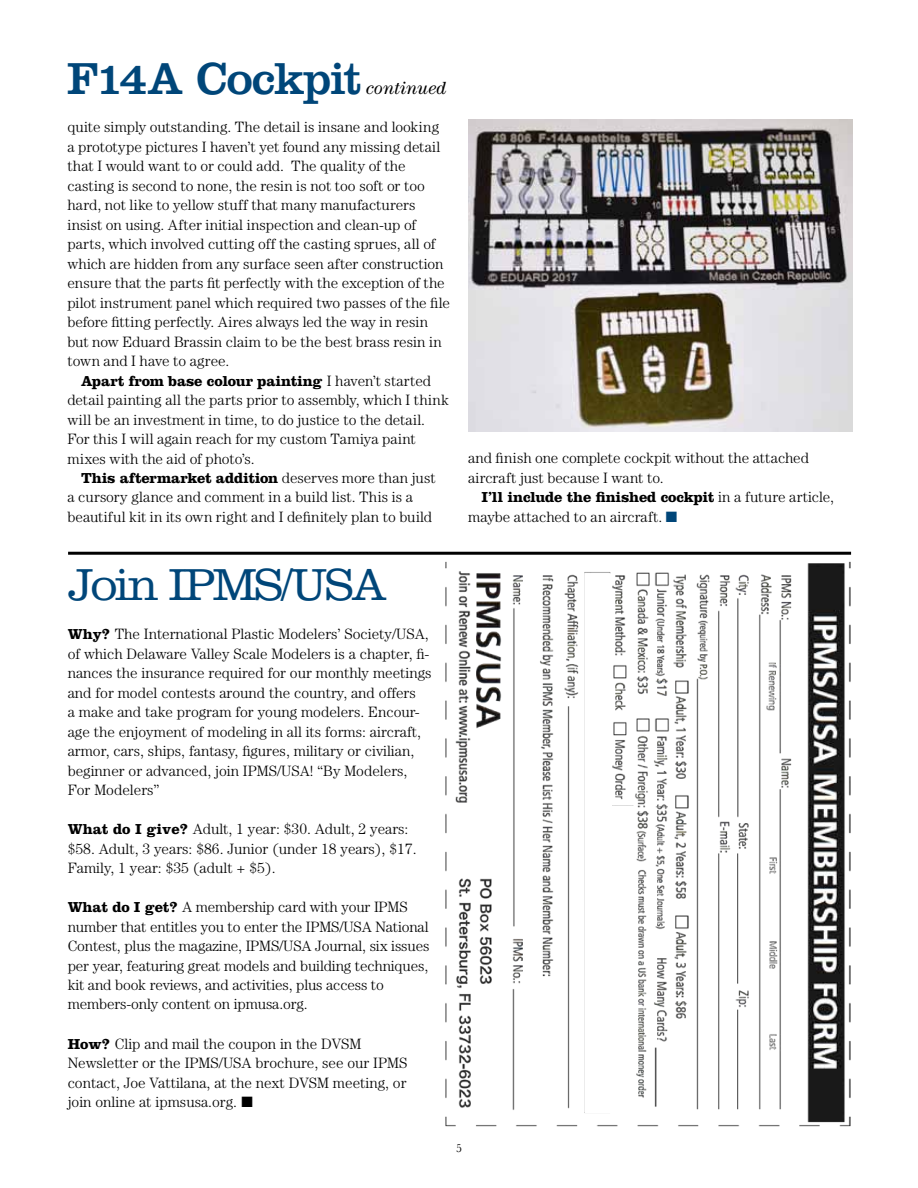
<style>
.page{position:relative;width:918px;height:1188px;background:#fff}
.page>*{position:absolute;margin:0;border:0;box-sizing:border-box;transform-origin:0 0}
.t1{font:300 46.5px "Clarendon";letter-spacing:-.05em;color:#004679}
.t2{font:46.5px "Clarendon";letter-spacing:-.035em;color:#004679}
.t3{font:italic 18px "Century";letter-spacing:-.005em;color:#000}
.t4{font:300 15px/19.5px "Century";color:#000}
.t5{font:700 15px "Clarendon";letter-spacing:-.015em;color:#000}
.t6{font:12px "Baskerville";color:#000}
.s1{font-family:"Century";font-weight:300}
.s2{font-family:"Clarendon";font-weight:700}
.s3{color:#004679}
</style>
<div class="page">
<hr style="left:68px;top:552px;width:783px;height:3px;background:#000">
<img style="left:446px;top:562px;width:404px;height:564px">
<div style="left:608px;top:806px;width:27px;height:166px;background:#fff"></div>
<div style="left:585px;top:574px;width:27px;height:539px;background:#fff"></div>
<img style="left:469px;top:119px;width:383px;height:313px">
<h1 class="t2" style="left:68px;top:52px;width:295px">F14A Cockpit</h1>
<p class="t3" style="left:366px;top:78px;width:82px">continued</p>
<p class="t4" style="left:68px;top:117px;width:384px">quite simply outstanding. The detail is insane and looking a prototype pictures I haven’t yet found any missing detail that I would want to or could add. The quality of the casting is second to none, the resin is not too soft or too hard, not like to yellow stuff that many manufacturers insist on using. After initial inspection and clean-up of parts, which involved cutting off the casting sprues, all of which are hidden from any surface seen after construction ensure that the parts fit perfectly with the exception of the pilot instrument panel which required two passes of the file before fitting perfectly. Aires always led the way in resin but now Eduard Brassin claim to be the best brass resin in town and I have to agree.</p>
<p class="t5" style="left:81px;top:371px;width:352px">Apart from base colour painting <span class="s1">I haven’t started</span></p>
<p class="t4" style="left:68px;top:390px;width:383px">detail painting all the parts prior to assembly, which I think will be an investment in time, to do justice to the detail.<br>For this I will again reach for my custom Tamiya paint mixes with the aid of photo’s.</p>
<p class="t5" style="left:81px;top:469px;width:356px">This aftermarket addition <span class="s1">deserves more than just</span></p>
<p class="t4" style="left:68px;top:487px;width:366px">a cursory glance and comment in a build list. This is a beautiful kit in its own right and I definitely plan to build</p>
<h1 class="t1" style="left:68px;top:558px;width:321px">Join IPMS/USA</h1>
<p class="t4" style="left:68px;top:624px;width:365px"><span class="s2">Why?</span> The International Plastic Modelers’ Society/USA, of which Delaware Valley Scale Modelers is a chapter, fi&shy;nances the insurance required for our monthly meetings and for model contests around the country, and offers<br>a make and take program for young modelers. Encour&shy;age the enjoyment of modeling in all its forms: aircraft, armor, cars, ships, fantasy, figures, military or civilian, beginner or advanced, join IPMS/USA! “By Modelers, For Modelers”</p>
<p class="t4" style="left:68px;top:819px;width:350px"><span class="s2">What do I give?</span> Adult, 1 year: $30. Adult, 2 years: $58. Adult, 3 years: $86. Junior (under 18 years), $17.<br>Family, 1 year: $35 (adult + $5).</p>
<p class="t4" style="left:68px;top:897px;width:363px"><span class="s2">What do I get?</span> A membership card with your IPMS number that entitles you to enter the IPMS/USA National Contest, plus the magazine, IPMS/USA Journal, six issues per year, featuring great models and building techniques, kit and book reviews, and activities, plus access to members-only content on ipmusa.org.</p>
<p class="t4" style="left:68px;top:1033px;width:341px"><span class="s2">How?</span> Clip and mail the coupon in the DVSM Newsletter or the IPMS/USA brochure, see our IPMS contact, Joe Vattilana, at the next DVSM meeting, or join online at ipmsusa.org. ■</p>
<p class="t4" style="left:468px;top:448px;width:343px">and finish one complete cockpit without the attached aircraft just because I want to.</p>
<p class="t5" style="left:482px;top:488px;width:354px">I’ll include the finished cockpit <span class="s1">in a future article,</span></p>
<p class="t4" style="left:468px;top:507px;width:211px">maybe attached to an aircraft. <span class="s3">■</span></p>
<p class="t6" style="left:456px;top:1141px;width:7px">5</p>
</div>
